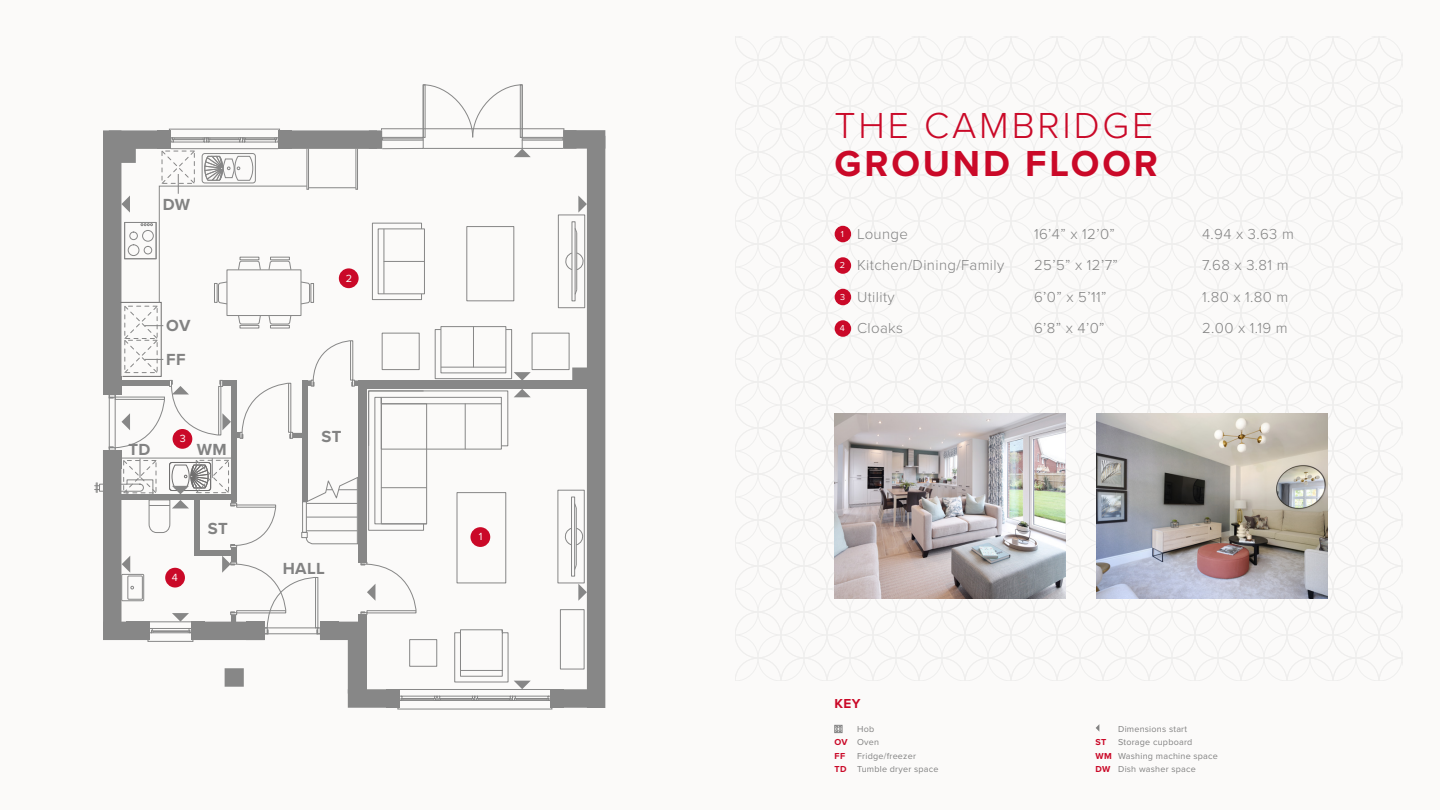
<style>
.page{position:relative;width:1440px;height:810px;background:#fbfaf9}
.page>*{position:absolute;margin:0;border:0;box-sizing:border-box;transform-origin:0 0}
.t1{font:300 37.5px "Proxima Nova";letter-spacing:.075em;color:#ca0928}
.t2{font:700 37.5px "Proxima Nova";letter-spacing:.075em;color:#ca0928}
.t3{font:700 16.65px "Proxima Nova";letter-spacing:.025em;color:#828282}
.t4{font:300 15px "Proxima Nova";letter-spacing:.025em;color:#828282}
.t5{font:700 13.5px "Proxima Nova";color:#ca0928}
.t6{font:10.8px "Proxima Nova";color:#fbfaf9}
.t7{font:9px/13.5px "Proxima Nova";letter-spacing:.025em;color:#828282}
.t8{font:700 9px "Proxima Nova";color:#ca0928}
.s1{font-weight:400;font-size:9px;color:#fbfaf9}
.s2{font-weight:700;color:#ca0928}
.s3{color:#808080}
</style>
<div class="page">
<div style="left:835px;top:226px;width:16px;height:16px;background:#ca0928;border-radius:50%"></div>
<div style="left:835px;top:257px;width:16px;height:17px;background:#ca0928;border-radius:50%"></div>
<div style="left:835px;top:289px;width:16px;height:16px;background:#ca0928;border-radius:50%"></div>
<div style="left:835px;top:320px;width:16px;height:17px;background:#ca0928;border-radius:50%"></div>
<div style="left:553px;top:689px;width:50px;height:19px;background:#878787"></div>
<div style="left:348px;top:689px;width:51px;height:19px;background:#878787"></div>
<div style="left:563px;top:130px;width:42px;height:19px;background:#878787"></div>
<div style="left:587px;top:136px;width:18px;height:572px;background:#878787"></div>
<svg style="left:399px;top:696px;width:151px;height:5px"></svg>
<hr style="left:403px;top:699px;width:31px;height:1px;background:#878787">
<hr style="left:399px;top:689px;width:151px;height:1px;background:#878787">
<div style="left:550px;top:689px;width:14px;height:19px;background:#878787"></div>
<svg style="left:95px;top:84px;width:492px;height:605px"></svg>
<img style="left:834px;top:413px;width:231px;height:186px">
<img style="left:1097px;top:413px;width:230px;height:186px">
<div style="left:835px;top:725px;width:7px;height:8px;border:1px solid #828282"></div>
<svg style="left:836px;top:726px;width:5px;height:6px"></svg>
<svg style="left:1096px;top:724px;width:3px;height:7px"></svg>
<p class="t3" style="left:163px;top:192px;width:29px">DW</p>
<p class="t3" style="left:166px;top:313px;width:26px">OV</p>
<p class="t3" style="left:166px;top:347px;width:21px">FF</p>
<p class="t3" style="left:128px;top:437px;width:24px">TD</p>
<p class="t6" style="left:180px;top:431px;width:8px">3</p>
<p class="t3" style="left:197px;top:437px;width:31px">WM</p>
<p class="t6" style="left:172px;top:569px;width:8px">4</p>
<p class="t3" style="left:208px;top:516px;width:21px">ST</p>
<p class="t6" style="left:346px;top:270px;width:8px">2</p>
<p class="t3" style="left:321px;top:424px;width:21px">ST</p>
<p class="t3" style="left:283px;top:556px;width:44px">HALL</p>
<p class="t6" style="left:479px;top:529px;width:5px">1</p>
<h1 class="t1" style="left:835px;top:98px;width:320px">THE CAMBRIDGE</h1>
<h1 class="t2" style="left:835px;top:135px;width:325px">GROUND FLOOR</h1>
<p class="t4" style="left:841px;top:222px;width:69px"><span class="s1">1</span> Lounge</p>
<p class="t4" style="left:1034px;top:222px;width:82px">16’4” x 12’0”</p>
<p class="t4" style="left:1202px;top:222px;width:93px">4.94 x 3.63 m</p>
<p class="t4" style="left:840px;top:254px;width:166px"><span class="s1">2</span> Kitchen/Dining/Family</p>
<p class="t4" style="left:1034px;top:254px;width:85px">25’5” x 12’7”</p>
<p class="t4" style="left:1202px;top:254px;width:88px">7.68 x 3.81 m</p>
<p class="t4" style="left:840px;top:285px;width:56px"><span class="s1">3</span> Utility</p>
<p class="t4" style="left:1034px;top:285px;width:74px">6’0” x 5’11”</p>
<p class="t4" style="left:1202px;top:285px;width:88px">1.80 x 1.80 m</p>
<p class="t4" style="left:840px;top:317px;width:65px"><span class="s1">4</span> Cloaks</p>
<p class="t4" style="left:1034px;top:317px;width:72px">6’8” x 4’0”</p>
<p class="t4" style="left:1202px;top:317px;width:87px">2.00 x 1.19 m</p>
<p class="t5" style="left:835px;top:694px;width:27px">KEY</p>
<p class="t7" style="left:835px;top:722px;width:46px;text-indent:22px">Hob<br><span class="s2">OV</span> Oven<br><span class="s2">FF</span></p>
<p class="t7" style="left:835px;top:749px;width:106px;text-align:center">Fridge/freezer<br><span class="s2">TD</span> Tumble dryer space</p>
<p class="t7" style="left:1118px;top:722px;width:71px">Dimensions start</p>
<p class="t7" style="left:1096px;top:735px;width:124px;text-indent:22px"><span class="s3">Storage</span> cupboard<br><span class="s2">WM</span> Washing machine space<br><span class="s2">DW</span> Dish washer space</p>
<p class="t8" style="left:1096px;top:735px;width:12px">ST</p>
</div>
